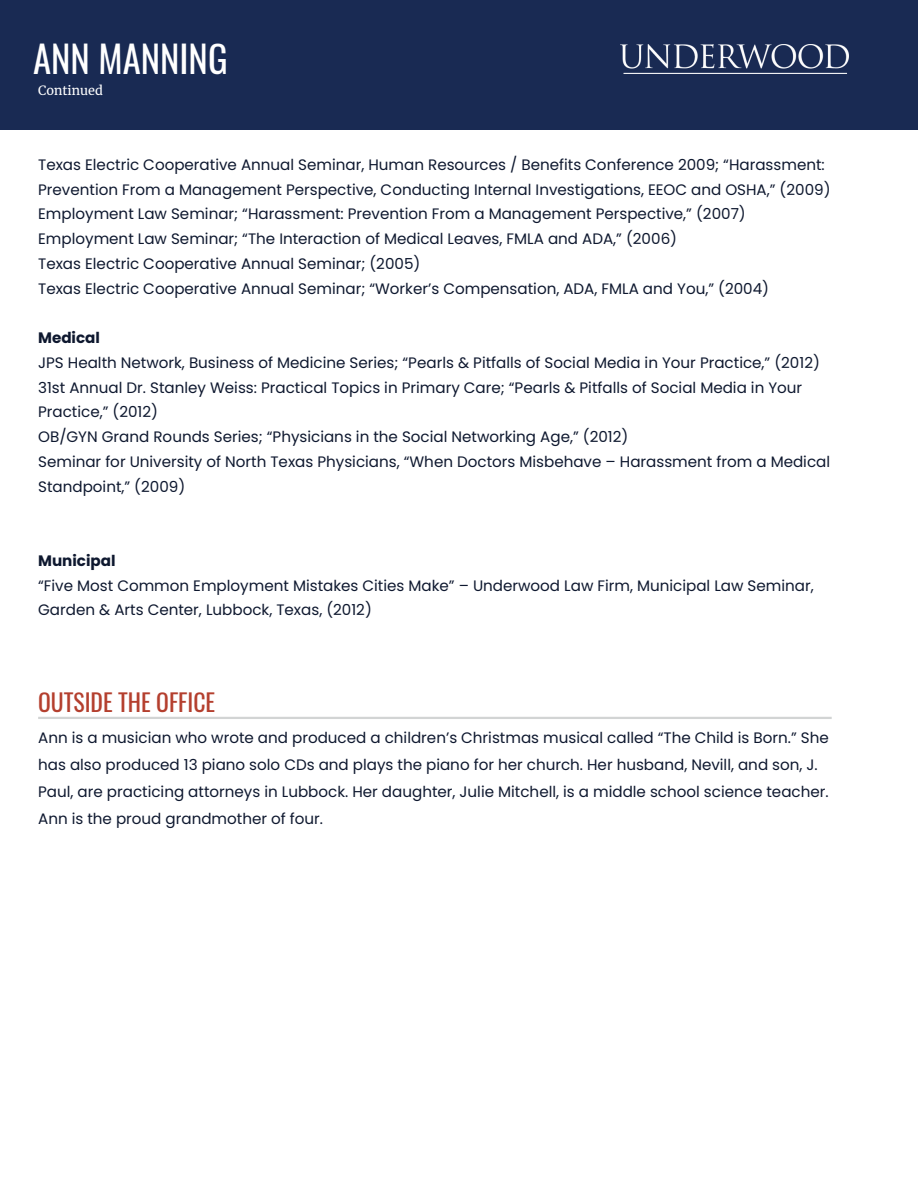
<style>
.page{position:relative;width:918px;height:1188px;background:#fff}
.page>*{position:absolute;margin:0;border:0;box-sizing:border-box;transform-origin:0 0}
.t1{font:36.75px "Oswald";color:#fff}
.t2{font:23.7px "Oswald";color:#b43f2e}
.t3{font:15.15px/24.8px "Poppins";color:#0e182f}
.t4{font:700 15.15px "Poppins";color:#0e182f}
.t5{font:12.6px "Merriweather";color:#fff}
.s1{font-weight:700}
</style>
<div class="page">
<div style="left:0;top:0;width:918px;height:129px;background:#192a53"></div>
<img style="left:621px;top:44px;width:228px;height:29px">
<hr style="left:38px;top:717px;width:794px;height:2px;background:#d2d4d4">
<h1 class="t1" style="left:33px;top:31px;width:196px">ANN MANNING</h1>
<p class="t5" style="left:38px;top:83px;width:66px">Continued</p>
<p class="t3" style="left:38px;top:152px;width:794px">Texas Electric Cooperative Annual Seminar, Human Resources / Benefits Conference 2009; “Harassment:<br>Prevention From a Management Perspective, Conducting Internal Investigations, EEOC and OSHA,” (2009)<br>Employment Law Seminar; “Harassment: Prevention From a Management Perspective,” (2007)<br>Employment Law Seminar; “The Interaction of Medical Leaves, FMLA and ADA,” (2006)<br>Texas Electric Cooperative Annual Seminar; (2005)<br>Texas Electric Cooperative Annual Seminar; “Worker’s Compensation, ADA, FMLA and You,” (2004)</p>
<p class="t4" style="left:38px;top:327px;width:63px">Medical</p>
<h3 class="t3" style="left:38px;top:350px;width:794px">JPS Health Network, Business of Medicine Series; “Pearls &amp; Pitfalls of Social Media in Your Practice,” (2012)<br>31st Annual Dr. Stanley Weiss: Practical Topics in Primary Care; “Pearls &amp; Pitfalls of Social Media in Your Practice,” (2012)<br>OB/GYN Grand Rounds Series; “Physicians in the Social Networking Age,” (2012)<br>Seminar for University of North Texas Physicians, “When Doctors Misbehave – Harassment from a Medical Standpoint,” (2009)</h3>
<p class="t3" style="left:38px;top:548px;width:777px"><span class="s1">Municipal<br></span>“Five Most Common Employment Mistakes Cities Make” – Underwood Law Firm, Municipal Law Seminar,<br>Garden &amp; Arts Center, Lubbock, Texas, (2012)</p>
<h2 class="t2" style="left:38px;top:684px;width:179px">OUTSIDE THE OFFICE</h2>
<p class="t3" style="left:38px;top:725px;width:792px;line-height:27px">Ann is a musician who wrote and produced a children’s Christmas musical called “The Child is Born.” She has also produced 13 piano solo CDs and plays the piano for her church. Her husband, Nevill, and son, J.<br>Paul, are practicing attorneys in Lubbock. Her daughter, Julie Mitchell, is a middle school science teacher.<br>Ann is the proud grandmother of four.</p>
</div>
